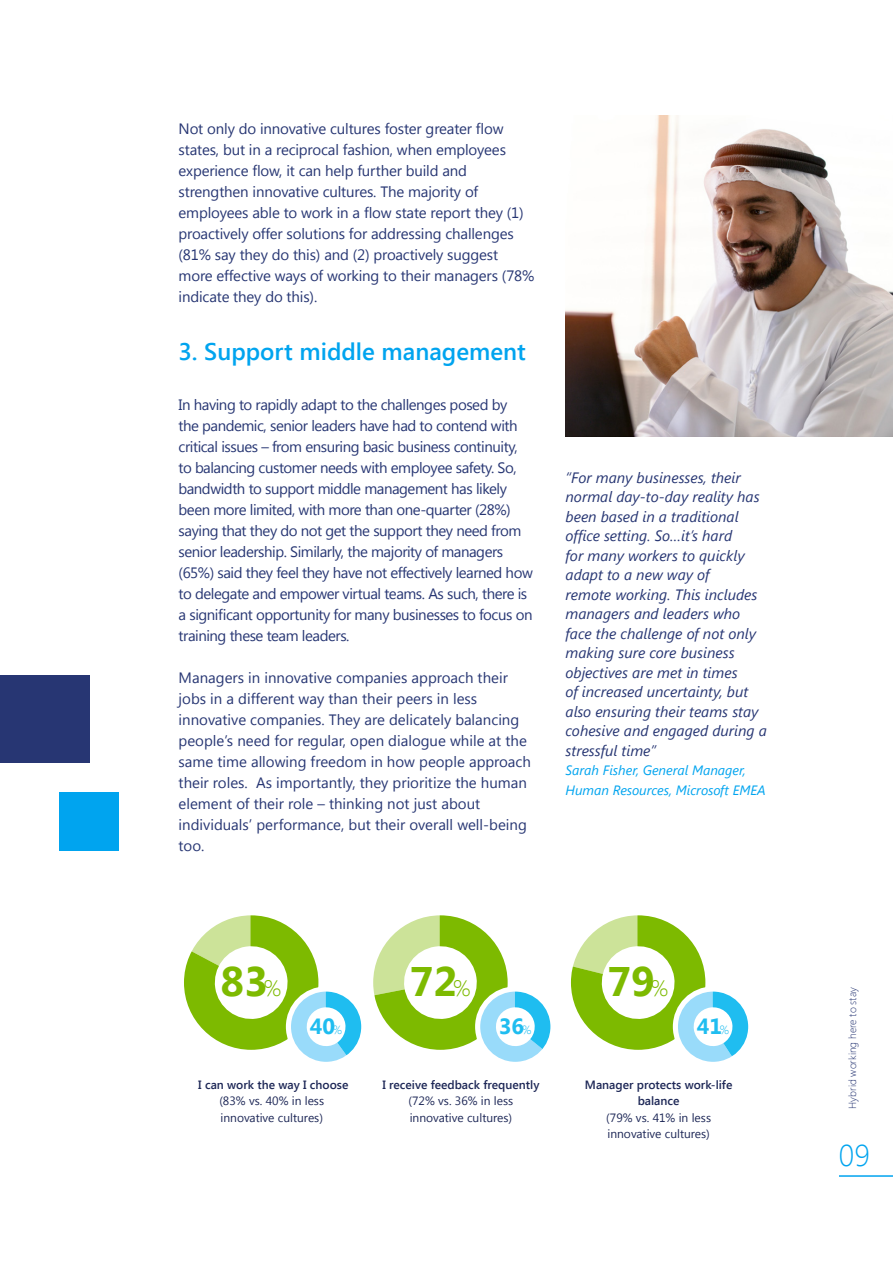
<style>
.page{position:relative;width:893px;height:1263px;background:#fff}
.page>*{position:absolute;margin:0;border:0;box-sizing:border-box;transform-origin:0 0}
.t1{font:700 41.25px "Segoe UI";color:#7dba00}
.t2{font:300 30px "Segoe UI";color:#00a4ef}
.t3{font:600 24px "Segoe UI";color:#00a4ef}
.t4{font:700 22.05px "Segoe UI";color:#1fbdf0}
.t5{font:15px/21px "Segoe UI";letter-spacing:-.01em;color:#273673}
.t6{font:15px/21px "Segoe UI";letter-spacing:-.03em;color:#273673}
.t7{font:italic 15px/19.5px "Segoe UI";color:#273673}
.t8{font:italic 13.5px/19.5px "Segoe UI";color:#00a4ef}
.t9{font:12px/16.5px "Segoe UI";color:#1e2857}
.t10{font:600 12px/16.5px "Segoe UI";color:#1e2857;text-align:center}
.t11{font:300 10.5px "Segoe UI";color:#273673}
.s1{font-weight:300;font-size:22.35px}
.s2{font-weight:300;font-size:11.85px}
</style>
<div class="page">
<img style="left:566px;top:116px;width:327px;height:320px">
<div style="left:60px;top:792px;width:59px;height:58px;background:#00a4ef"></div>
<div style="left:0;top:675px;width:89px;height:87px;background:#273673"></div>
<hr style="left:839px;top:1175px;width:54px;height:2px;background:#00a4ef">
<svg style="left:184px;top:915px;width:367px;height:147px"></svg>
<svg style="left:570px;top:915px;width:179px;height:147px"></svg>
<p class="t5" style="left:179px;top:117px;width:357px">Not only do innovative cultures foster greater flow states, but in a reciprocal fashion, when employees experience flow, it can help further build and strengthen innovative cultures. The majority of employees able to work in a flow state report they (1) proactively offer solutions for addressing challenges (81% say they do this) and (2) proactively suggest more effective ways of working to their managers (78% indicate they do this).</p>
<h3 class="t3" style="left:179px;top:335px;width:349px">3. Support middle management</h3>
<p class="t6" style="left:179px;top:393px;width:356px">In having to rapidly adapt to the challenges posed by<br>the pandemic, senior leaders have had to contend with critical issues – from ensuring basic business continuity, to balancing customer needs with employee safety. So, bandwidth to support middle management has likely been more limited, with more than one-quarter (28%) saying that they do not get the support they need from senior leadership. Similarly, the majority of managers (65%) said they feel they have not effectively learned how to delegate and empower virtual teams. As such, there is a significant opportunity for many businesses to focus on training these team leaders.</p>
<p class="t5" style="left:179px;top:666px;width:354px">Managers in innovative companies approach their jobs in a different way than their peers in less innovative companies. They are delicately balancing people’s need for regular, open dialogue while at the same time allowing freedom in how people approach their roles. As importantly, they prioritize the human element of their role – thinking not just about individuals’ performance, but their overall well-being too.</p>
<p class="t7" style="left:566px;top:467px;width:203px">“For many businesses, their normal day-to-day reality has been based in a traditional office setting. So…it’s hard<br>for many workers to quickly adapt to a new way of<br>remote working. This includes managers and leaders who face the challenge of not only making sure core business objectives are met in times<br>of increased uncertainty, but also ensuring their teams stay cohesive and engaged during a stressful time”</p>
<p class="t8" style="left:566px;top:760px;width:202px">Sarah Fisher, General Manager,<br>Human Resources, Microsoft EMEA</p>
<h1 class="t1" style="left:220px;top:952px;width:62px">83<span class="s1">%</span></h1>
<h1 class="t1" style="left:410px;top:952px;width:62px">72<span class="s1">%</span></h1>
<h1 class="t1" style="left:607px;top:952px;width:62px">79<span class="s1">%</span></h1>
<h3 class="t4" style="left:310px;top:1010px;width:34px">40<span class="s2">%</span></h3>
<h3 class="t4" style="left:499px;top:1010px;width:34px">36<span class="s2">%</span></h3>
<h3 class="t4" style="left:697px;top:1010px;width:34px">41<span class="s2">%</span></h3>
<p class="t10" style="left:198px;top:1076px;width:152px">I can work the way I choose</p>
<p class="t9" style="left:219px;top:1092px;width:106px">(83% vs. 40% in less innovative cultures)</p>
<p class="t10" style="left:382px;top:1076px;width:159px">I receive feedback frequently</p>
<p class="t9" style="left:409px;top:1092px;width:106px">(72% vs. 36% in less innovative cultures)</p>
<p class="t10" style="left:585px;top:1076px;width:149px">Manager protects work-life balance</p>
<p class="t9" style="left:606px;top:1109px;width:106px">(79% vs. 41% in less innovative cultures)</p>
<p class="t11" style="left:845px;top:1109px;width:123px;rotate:-90deg">Hybrid working here to stay</p>
<h2 class="t2" style="left:839px;top:1135px;width:32px">09</h2>
</div>
